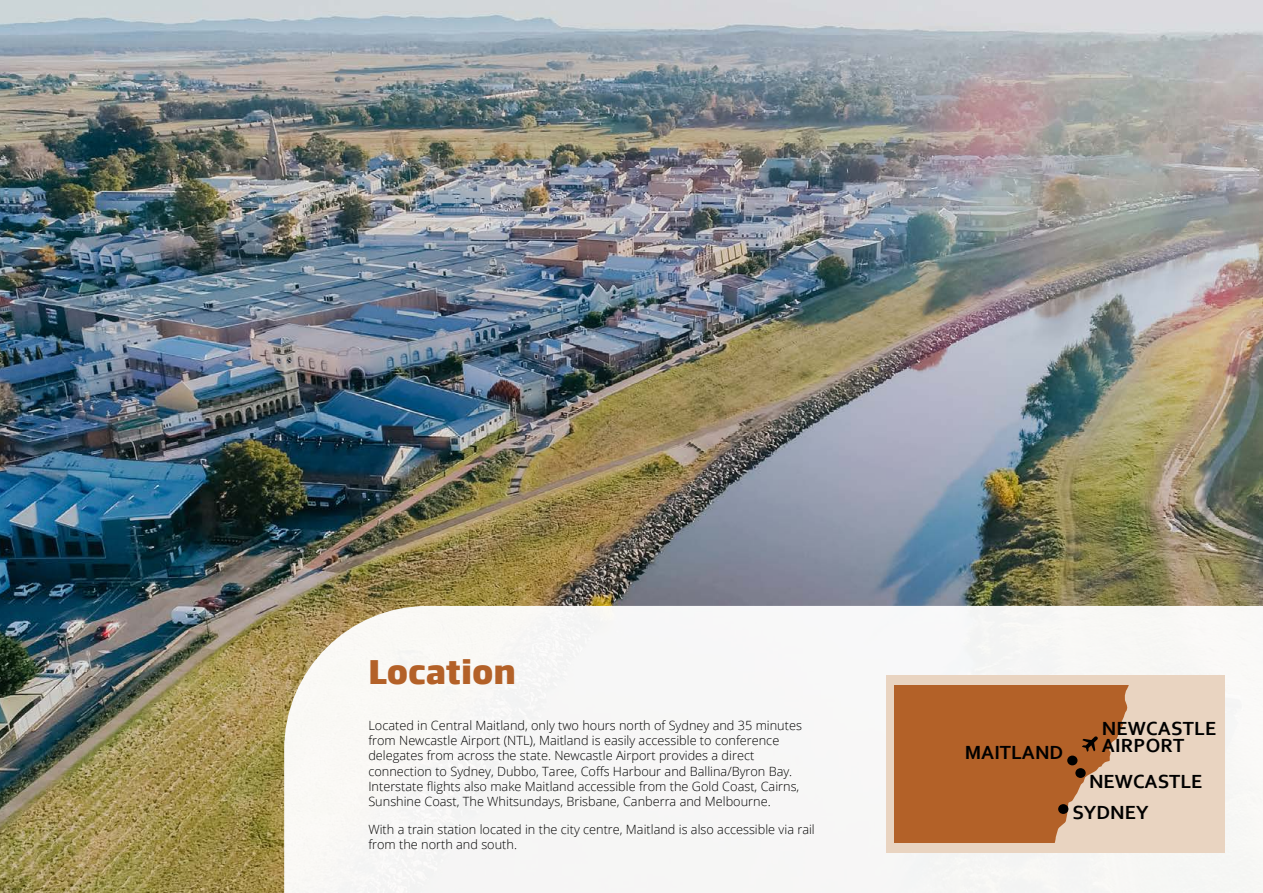
<style>
.page{position:relative;width:1263px;height:893px;background:#fff}
.page>*{position:absolute;margin:0;border:0;box-sizing:border-box;transform-origin:0 0}
.t1{font:800 31.8px "Soho Gothic Std";color:#b36128}
.t2{font:700 19.95px/17.2px "Corbel";color:#000}
.t3{font:300 12.75px/15.3px "Open Sans";color:#000}
</style>
<div class="page">
<img style="left:0;top:0;width:1263px;height:893px">
<div style="left:284px;top:606px;width:979px;height:287px;background:#f7f7f6"></div>
<div style="left:887px;top:676px;width:338px;height:177px;background:#e9d4c1"></div>
<svg style="left:894px;top:685px;width:235px;height:157px;background:#b86f3c"></svg>
<h1 class="t1" style="left:368px;top:652px;width:149px">Location</h1>
<p class="t3" style="left:368px;top:717px;width:435px">Located in Central Maitland, only two hours north of Sydney and 35 minutes from Newcastle Airport (NTL), Maitland is easily accessible to conference delegates from across the state. Newcastle Airport provides a direct connection to Sydney, Dubbo, Taree, Coffs Harbour and Ballina/Byron Bay.<br>Interstate flights also make Maitland accessible from the Gold Coast, Cairns, Sunshine Coast, The Whitsundays, Brisbane, Canberra and Melbourne.</p>
<p class="t3" style="left:368px;top:821px;width:448px">With a train station located in the city centre, Maitland is also accessible via rail from the north and south.</p>
<h2 class="t2" style="left:965px;top:743px;width:100px">MAITLAND</h2>
<h2 class="t2" style="left:1102px;top:719px;width:116px">NEWCASTLE<br>AIRPORT</h2>
<h2 class="t2" style="left:1089px;top:772px;width:115px">NEWCASTLE</h2>
<h2 class="t2" style="left:1072px;top:803px;width:78px">SYDNEY</h2>
</div>
